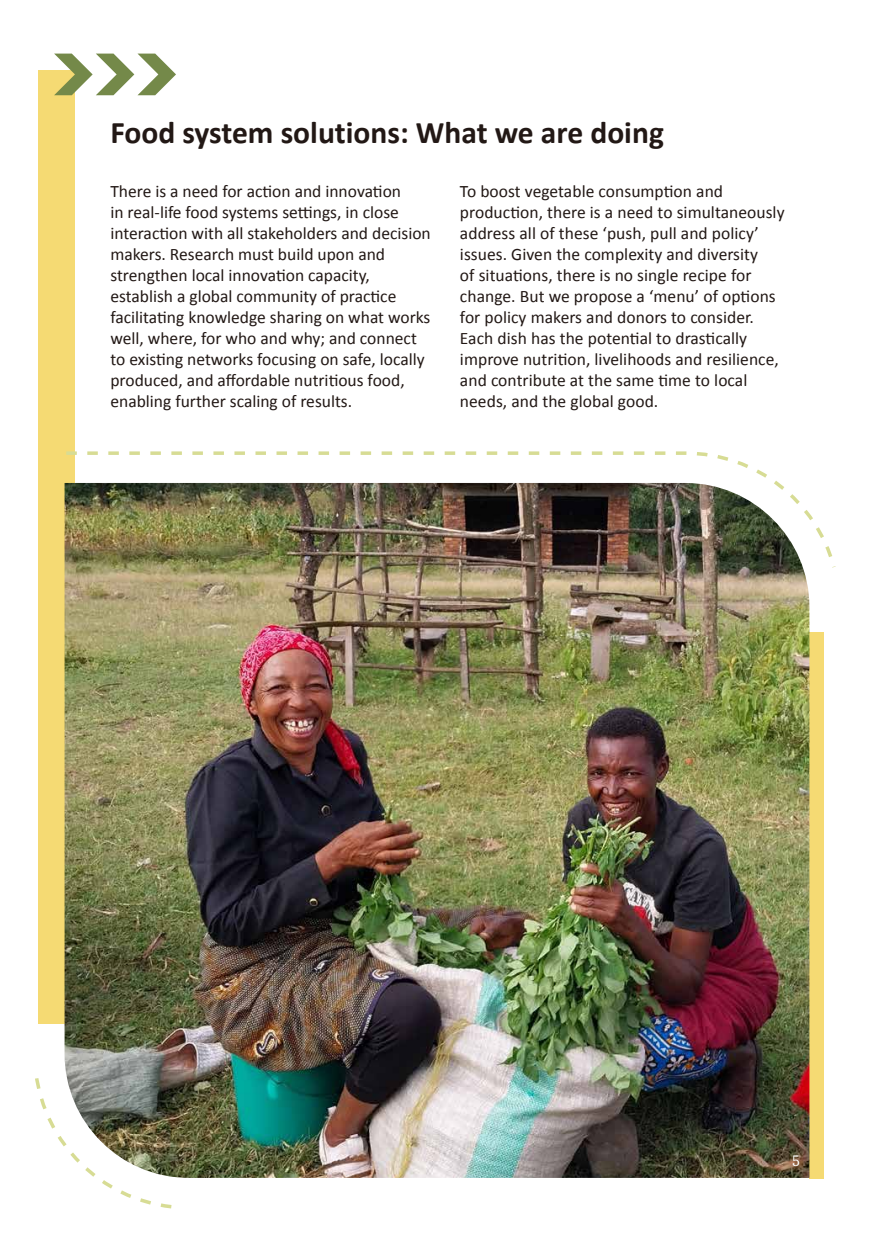
<style>
.page{position:relative;width:874px;height:1241px;background:#fff}
.page>*{position:absolute;margin:0;border:0;box-sizing:border-box;transform-origin:0 0}
.t1{font:700 31.5px "Calibri";color:#221815}
.t2{font:17.5px/21px "Calibri";color:#221815}
.t3{font:15.75px "Caladea";color:#fff}
</style>
<div class="page">
<div style="left:38px;top:70px;width:36px;height:953px;background:#f5da73"></div>
<div style="left:808px;top:632px;width:15px;height:546px;background:#f5da73"></div>
<svg style="left:35px;top:1078px;width:137px;height:131px"></svg>
<svg style="left:66px;top:449px;width:770px;height:119px"></svg>
<img style="left:64px;top:483px;width:745px;height:694px">
<svg style="left:54px;top:54px;width:122px;height:41px"></svg>
<h1 class="t1" style="left:110px;top:112px;width:554px">Food system solutions: What we are doing</h1>
<p class="t2" style="left:110px;top:180px;width:321px">There is a need for action and innovation<br>in real-life food systems settings, in close interaction with all stakeholders and decision makers. Research must build upon and strengthen local innovation capacity, establish a global community of practice facilitating knowledge sharing on what works well, where, for who and why; and connect to existing networks focusing on safe, locally produced, and affordable nutritious food, enabling further scaling of results.</p>
<p class="t2" style="left:459px;top:180px;width:326px">To boost vegetable consumption and production, there is a need to simultaneously address all of these ‘push, pull and policy’ issues. Given the complexity and diversity<br>of situations, there is no single recipe for change. But we propose a ‘menu’ of options for policy makers and donors to consider.<br>Each dish has the potential to drastically improve nutrition, livelihoods and resilience, and contribute at the same time to local needs, and the global good.</p>
<p class="t3" style="left:791px;top:1151px;width:10px">5</p>
</div>
